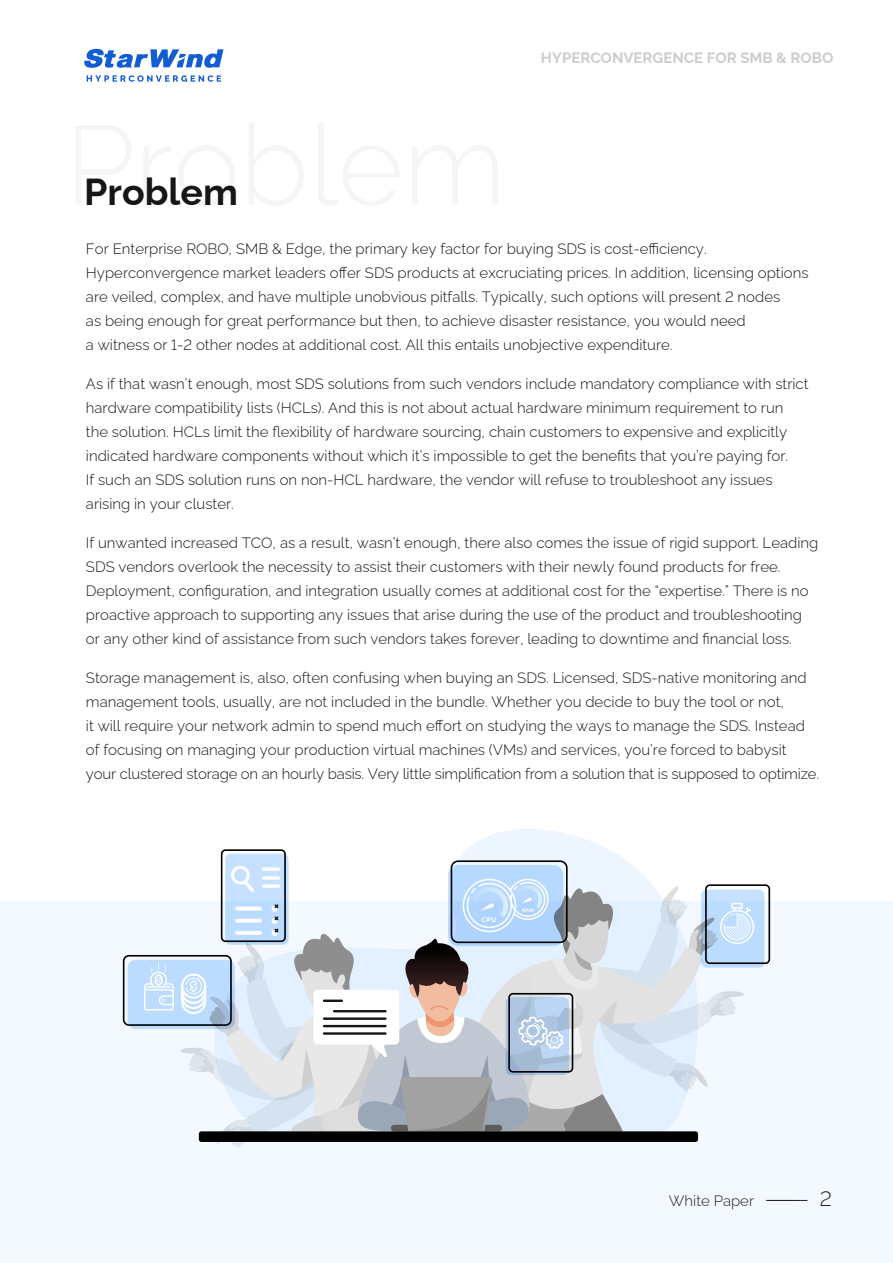
<style>
.page{position:relative;width:893px;height:1263px;background:#fff}
.page>*{position:absolute;margin:0;border:0;box-sizing:border-box;transform-origin:0 0}
.t1{font:700 37.5px "Raleway";color:#161615}
.t2{font:300 21px "Raleway";color:#231f20}
.t3{font:300 15px/24px "Raleway";color:#161615}
.t4{font:700 15px "Raleway";color:#ccc}
.t5{font:300 15px "Raleway";color:#231f20}
.t6{font:700 6.75px "Raleway";color:#fff}
.t7{font:700 5.25px "Raleway";color:#fff}
</style>
<div class="page">
<div style="left:0;top:902px;width:893px;height:361px;background:#f3f9ff"></div>
<svg style="left:87px;top:75px;width:134px;height:7px"></svg>
<svg style="left:84px;top:49px;width:140px;height:19px"></svg>
<hr style="left:766px;top:1200px;width:41px;height:1px;background:#231f20">
<svg style="left:468px;top:829px;width:139px;height:20px;fill:#edf6ff"></svg>
<svg style="left:123px;top:849px;width:647px;height:299px"></svg>
<h1 class="t1" style="left:84px;top:162px;width:155px">Problem</h1>
<p class="t4" style="left:541px;top:46px;width:294px">HYPERCONVERGENCE FOR SMB &amp; ROBO</p>
<p class="t3" style="left:86px;top:235px;width:724px">For Enterprise ROBO, SMB &amp; Edge, the primary key factor for buying SDS is cost-efficiency.<br>Hyperconvergence market leaders offer SDS products at excruciating prices. In addition, licensing options are veiled, complex, and have multiple unobvious pitfalls. Typically, such options will present 2 nodes<br>as being enough for great performance but then, to achieve disaster resistance, you would need<br>a witness or 1-2 other nodes at additional cost. All this entails unobjective expenditure.</p>
<p class="t3" style="left:86px;top:370px;width:724px">As if that wasn’t enough, most SDS solutions from such vendors include mandatory compliance with strict hardware compatibility lists (HCLs). And this is not about actual hardware minimum requirement to run the solution. HCLs limit the flexibility of hardware sourcing, chain customers to expensive and explicitly indicated hardware components without which it’s impossible to get the benefits that you’re paying for.<br>If such an SDS solution runs on non-HCL hardware, the vendor will refuse to troubleshoot any issues arising in your cluster.</p>
<p class="t3" style="left:86px;top:529px;width:734px">If unwanted increased TCO, as a result, wasn’t enough, there also comes the issue of rigid support. Leading SDS vendors overlook the necessity to assist their customers with their newly found products for free.<br>Deployment, configuration, and integration usually comes at additional cost for the “expertise.” There is no proactive approach to supporting any issues that arise during the use of the product and troubleshooting or any other kind of assistance from such vendors takes forever, leading to downtime and financial loss.</p>
<p class="t3" style="left:86px;top:664px;width:735px">Storage management is, also, often confusing when buying an SDS. Licensed, SDS-native monitoring and management tools, usually, are not included in the bundle. Whether you decide to buy the tool or not,<br>it will require your network admin to spend much effort on studying the ways to manage the SDS. Instead of focusing on managing your production virtual machines (VMs) and services, you’re forced to babysit your clustered storage on an hourly basis. Very little simplification from a solution that is supposed to optimize.</p>
<p class="t6" style="left:482px;top:914px;width:16px">CPU</p>
<p class="t7" style="left:522px;top:906px;width:13px">RAM</p>
<p class="t5" style="left:669px;top:1188px;width:87px">White Paper</p>
<h2 class="t2" style="left:820px;top:1181px;width:14px">2</h2>
</div>
